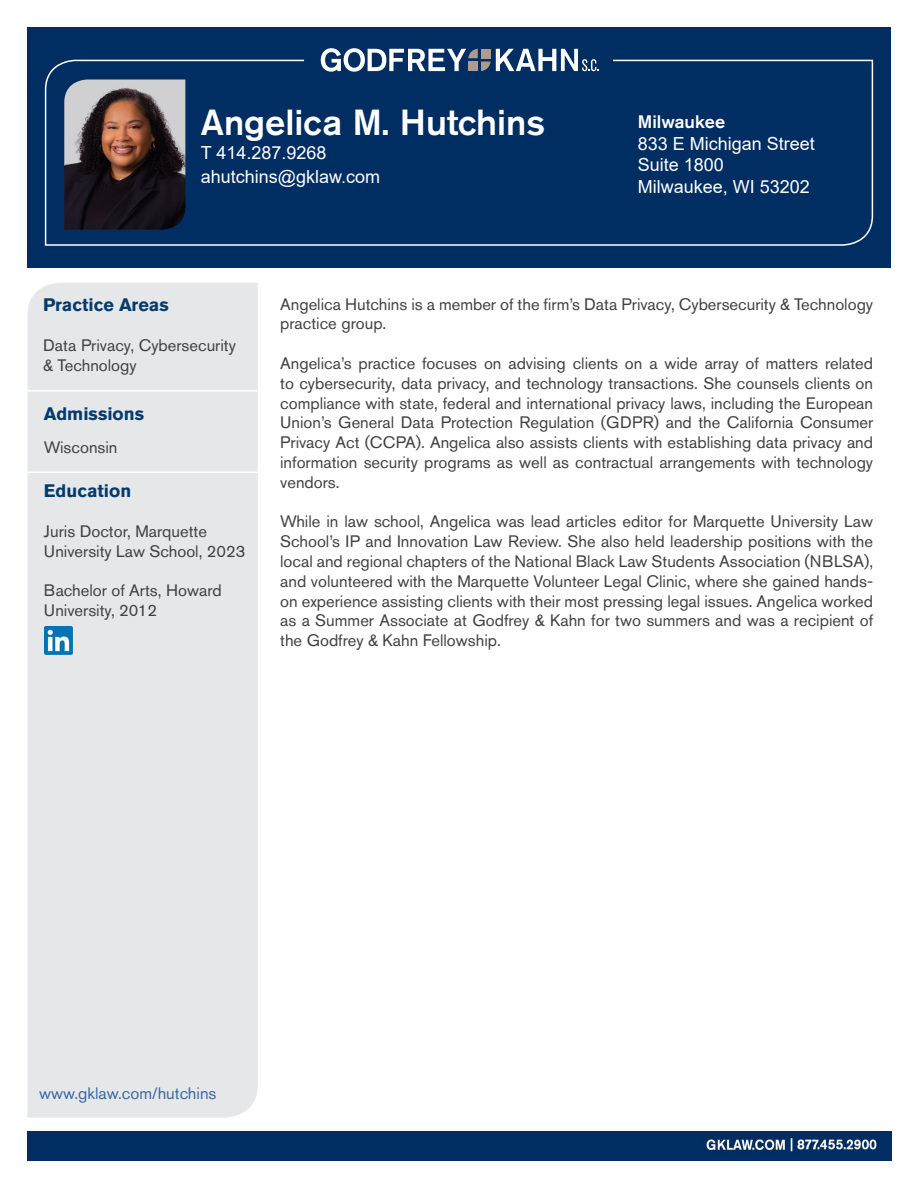
<style>
.page{position:relative;width:918px;height:1188px;background:#fff}
.page>*{position:absolute;margin:0;border:0;box-sizing:border-box;transform-origin:0 0}
.t1{font:500 36px "Akzidenz Grotesk Std";color:#fff}
.t2{font:18px/21.6px "Arial";color:#fff}
.t3{font:700 18px "Akzidenz Grotesk Std";color:#033a6d}
.t4{font:500 18px "Akzidenz Grotesk Std";color:#fff}
.t5{font:16.5px/19.8px "Akzidenz Grotesk Std";color:#414042}
.t6{font:16.5px "Akzidenz Grotesk Std";color:#3a68a5}
</style>
<div class="page">
<div style="left:27px;top:27px;width:864px;height:241px;background:#002d62"></div>
<svg style="left:321px;top:48px;width:257px;height:11px"></svg>
<svg style="left:44px;top:59px;width:830px;height:187px"></svg>
<img style="left:64px;top:80px;width:121px;height:150px">
<div style="left:27px;top:283px;width:231px;height:835px;background:#e6e7e8"></div>
<hr style="left:15px;top:390px;width:242px;height:2px;background:#fff">
<hr style="left:15px;top:472px;width:243px;height:1px;background:#fff">
<img style="left:44px;top:626px;width:29px;height:29px">
<div style="left:28px;top:1132px;width:864px;height:29px;background:#002e62"></div>
<h1 class="t1" style="left:201px;top:100px;width:346px">Angelica M. Hutchins</h1>
<p class="t2" style="left:201px;top:140px;width:181px;line-height:24px">T 414.287.9268 ahutchins@gklaw.com</p>
<p class="t4" style="left:638px;top:111px;width:89px">Milwaukee</p>
<p class="t2" style="left:638px;top:133px;width:179px">833 E Michigan Street<br>Suite 1800<br>Milwaukee, WI 53202</p>
<p class="t3" style="left:43px;top:295px;width:127px">Practice Areas</p>
<p class="t5" style="left:43px;top:335px;width:194px">Data Privacy, Cybersecurity &amp; Technology</p>
<p class="t3" style="left:44px;top:403px;width:102px">Admissions</p>
<p class="t5" style="left:44px;top:437px;width:75px">Wisconsin</p>
<p class="t3" style="left:44px;top:481px;width:89px">Education</p>
<p class="t5" style="left:44px;top:521px;width:203px">Juris Doctor, Marquette<br>University Law School, 2023</p>
<p class="t5" style="left:44px;top:581px;width:179px">Bachelor of Arts, Howard<br>University, 2012</p>
<p class="t5" style="left:280px;top:294px;width:594px">Angelica Hutchins is a member of the firm’s Data Privacy, Cybersecurity &amp; Technology practice group.</p>
<p class="t5" style="left:280px;top:353px;width:595px;text-align:justify">Angelica’s practice focuses on advising clients on a wide array of matters related to cybersecurity, data privacy, and technology transactions. She counsels clients on compliance with state, federal and international privacy laws, including the European Union’s General Data Protection Regulation (GDPR) and the California Consumer Privacy Act (CCPA). Angelica also assists clients with establishing data privacy and information security programs as well as contractual arrangements with technology vendors.</p>
<p class="t5" style="left:280px;top:512px;width:595px;text-align:justify">While in law school, Angelica was lead articles editor for Marquette University Law School’s IP and Innovation Law Review. She also held leadership positions with the local and regional chapters of the National Black Law Students Association (NBLSA), and volunteered with the Marquette Volunteer Legal Clinic, where she gained hands&shy;on experience assisting clients with their most pressing legal issues. Angelica worked as a Summer Associate at Godfrey &amp; Kahn for two summers and was a recipient of the Godfrey &amp; Kahn Fellowship.</p>
<p class="t6" style="left:39px;top:1084px;width:179px">www.gklaw.com/hutchins</p>
</div>
